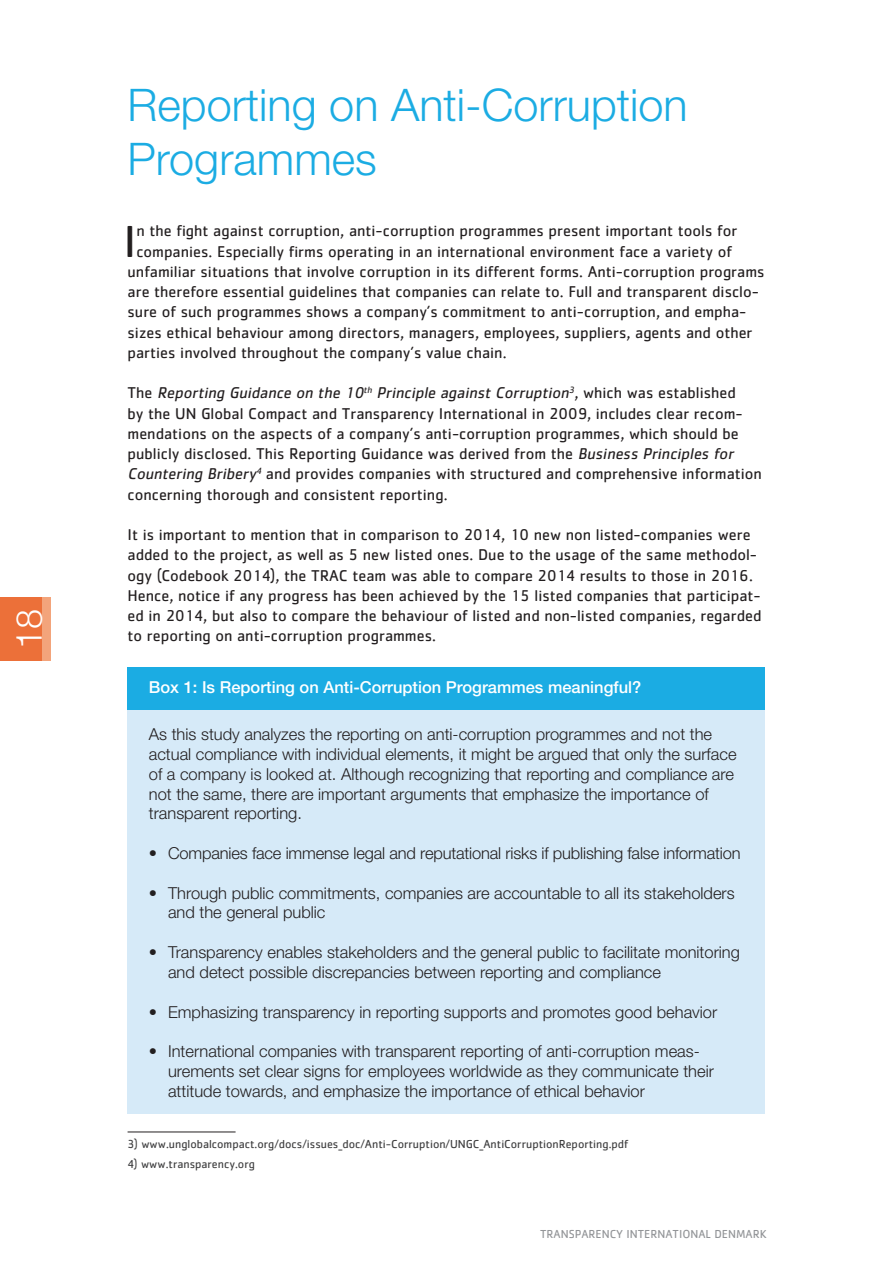
<style>
.page{position:relative;width:893px;height:1263px;background:#fff}
.page>*{position:absolute;margin:0;border:0;box-sizing:border-box;transform-origin:0 0}
.Uncial{font:46.5px "Cachet Std";color:#231f20}
.Rubrik{font:300 45px/54px "Helvetica Neue CE";color:#1bace3}
.t1{font:300 36px "Helvetica Neue";color:#fff}
.box_brød_hængende{font:300 16.5px/19.8px "Helvetica Neue CE";color:#231f20}
.Box_brød{font:300 16.5px/19.8px "Helvetica Neue CE";color:#231f20}
.Box_rubrik{font:500 16.5px "Helvetica Neue CE";color:#fff}
.Brød{font:16.2px/20.2px "Cachet Std";color:#231f20}
.Uncial-2{font:16.2px "Cachet Std";color:#231f20}
.Fodnote{font:12px "Cachet Std";color:#3e3e3f}
.t2{font:12px "Cachet Std";color:#939598}
.s1{font-style:italic}
</style>
<div class="page">
<div style="left:0;top:597px;width:42px;height:64px;background:#ec7039"></div>
<div style="left:42px;top:597px;width:8px;height:64px;background:#f3a47b"></div>
<div style="left:128px;top:668px;width:637px;height:42px;background:#1bace3"></div>
<div style="left:128px;top:710px;width:637px;height:404px;background:#d6eaf8"></div>
<hr style="left:128px;top:1132px;width:108px;height:1px;background:#231f20">
<h3 class="t1" style="left:0;top:649px;width:42px;rotate:-90deg">18</h3>
<p class="Rubrik" style="left:128px;top:78px;width:562px">Reporting on Anti-Corruption<br>Programmes</p>
<p class="Uncial" style="left:123px;top:214px;width:15px">I</p>
<p class="Uncial-2" style="left:136px;top:221px;width:602px">n the fight against corruption, anti-corruption programmes present important tools for</p>
<p class="Uncial-2" style="left:136px;top:242px;width:597px">companies. Especially firms operating in an international environment face a variety of</p>
<p class="Uncial-2" style="left:128px;top:262px;width:638px">unfamiliar situations that involve corruption in its different forms. Anti-corruption programs</p>
<p class="Uncial-2" style="left:128px;top:282px;width:633px">are therefore essential guidelines that companies can relate to. Full and transparent disclo-</p>
<p class="Uncial-2" style="left:128px;top:302px;width:620px">sure of such programmes shows a company’s commitment to anti-corruption, and empha-</p>
<p class="Uncial-2" style="left:128px;top:323px;width:626px">sizes ethical behaviour among directors, managers, employees, suppliers, agents and other</p>
<p class="Uncial-2" style="left:128px;top:343px;width:380px">parties involved throughout the company’s value chain.</p>
<p class="Brød" style="left:128px;top:382px;width:636px">T h e <span class="s1">Reporting Guidance on the 10</span><sup>th</sup> <span class="s1">Principle against Corruption</span><sup>3</sup>, w h i c h w a s e s t a b l i s h e d<br>by the UN Global Compact and Transparency International in 2009, includes clear recom&shy;mendations on the aspects of a company’s anti-corruption programmes, which should be publicly disclosed. This Reporting Guidance was derived from the <span class="s1">Business Principles for Countering Bribery</span><sup>4</sup> and provides companies with structured and comprehensive information concerning thorough and consistent reporting.</p>
<p class="Brød" style="left:128px;top:524px;width:635px">It is important to mention that in comparison to 2014, 10 new non listed-companies were added to the project, as well as 5 new listed ones. Due to the usage of the same methodol&shy;ogy (Codebook 2014), the TRAC team was able to compare 2014 results to those in 2016.<br>Hence, notice if any progress has been achieved by the 15 listed companies that participat&shy;ed in 2014, but also to compare the behaviour of listed and non-listed companies, regarded to reporting on anti-corruption programmes.</p>
<p class="Box_rubrik" style="left:149px;top:677px;width:494px">Box 1: Is Reporting on Anti-Corruption Programmes meaningful?</p>
<p class="Box_brød" style="left:149px;top:724px;width:589px">As this study analyzes the reporting on anti-corruption programmes and not the actual compliance with individual elements, it might be argued that only the surface of a company is looked at. Although recognizing that reporting and compliance are not the same, there are important arguments that emphasize the importance of transparent reporting.</p>
<p class="box_brød_hængende" style="left:149px;top:843px;width:593px">• Companies face immense legal and reputational risks if publishing false information</p>
<p class="box_brød_hængende" style="left:168px;top:883px;width:568px;text-indent:-19px">• Through public commitments, companies are accountable to all its stakeholders and the general public</p>
<p class="box_brød_hængende" style="left:168px;top:942px;width:573px;text-indent:-19px">• Transparency enables stakeholders and the general public to facilitate monitoring and detect possible discrepancies between reporting and compliance</p>
<p class="box_brød_hængende" style="left:149px;top:1002px;width:570px">• Emphasizing transparency in reporting supports and promotes good behavior</p>
<p class="box_brød_hængende" style="left:168px;top:1041px;width:547px;text-indent:-19px">• International companies with transparent reporting of anti-corruption meas&shy;urements set clear signs for employees worldwide as they communicate their attitude towards, and emphasize the importance of ethical behavior</p>
<p class="Fodnote" style="left:128px;top:1136px;width:502px">3) www.unglobalcompact.org/docs/issues_doc/Anti-Corruption/UNGC_AntiCorruptionReporting.pdf</p>
<p class="Fodnote" style="left:128px;top:1157px;width:129px">4) www.transparency.org</p>
<p class="t2" style="left:540px;top:1227px;width:228px">TRANSPARENCY INTERNATIONAL DENMARK</p>
</div>
